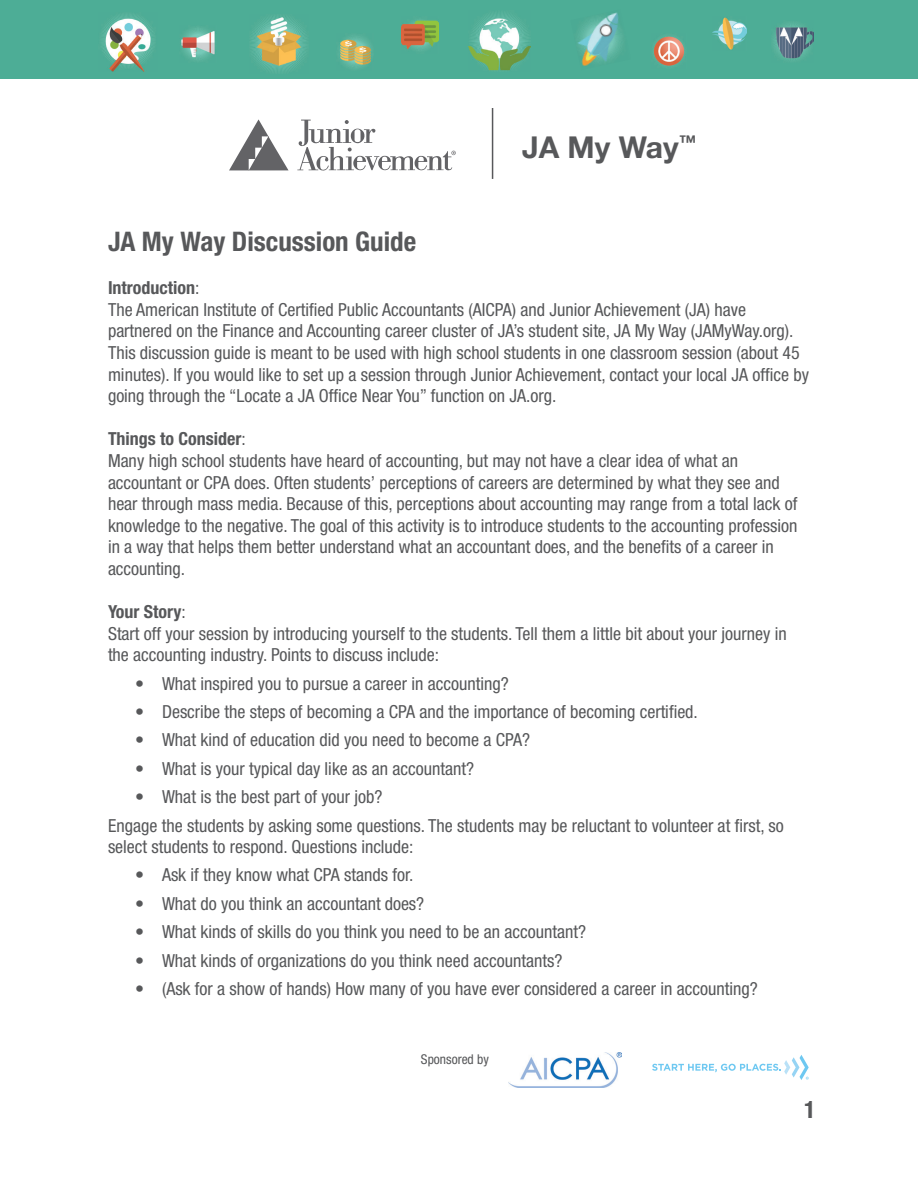
<style>
.page{position:relative;width:918px;height:1188px;background:#fff}
.page>*{position:absolute;margin:0;border:0;box-sizing:border-box;transform-origin:0 0}
.t1{font:700 30px "Helvetica Neue";color:#57585a}
.t2{font:700 condensed 27px "Helvetica Neue";color:#57585a}
.t3{font:700 condensed 24px "Helvetica Neue";color:#57585a}
.t4{font:condensed 18px/21.6px "Helvetica Neue";color:#57585a}
.t5{font:700 condensed 18px "Helvetica Neue";color:#57585a}
.t6{font:condensed 13.5px "Helvetica Neue";color:#57585a}
.s1{font-weight:400}
</style>
<div class="page">
<svg style="left:652px;top:1055px;width:157px;height:25px"></svg>
<img style="left:508px;top:1052px;width:114px;height:36px">
<div style="left:0;top:0;width:918px;height:79px;background:#4dad96"></div>
<img style="left:577px;top:12px;width:45px;height:54px">
<img style="left:181px;top:27px;width:34px;height:34px">
<img style="left:712px;top:17px;width:34px;height:33px">
<img style="left:469px;top:13px;width:61px;height:58px">
<img style="left:653px;top:36px;width:32px;height:31px">
<img style="left:251px;top:16px;width:56px;height:56px">
<img style="left:402px;top:19px;width:36px;height:32px">
<img style="left:339px;top:35px;width:34px;height:34px">
<img style="left:773px;top:23px;width:41px;height:38px">
<img style="left:101px;top:14px;width:53px;height:57px">
<svg style="left:297px;top:120px;width:159px;height:51px"></svg>
<svg style="left:229px;top:120px;width:59px;height:50px"></svg>
<hr style="left:492px;top:108px;width:1px;height:71px;background:#57585a">
<p class="t1" style="left:522px;top:124px;width:176px">JA My Way<sup>™</sup></p>
<p class="t2" style="left:108px;top:225px;width:310px">JA My Way Discussion Guide</p>
<p class="t5" style="left:108px;top:277px;width:93px">Introduction<span class="s1">:</span></p>
<p class="t4" style="left:108px;top:299px;width:703px">The American Institute of Certified Public Accountants (AICPA) and Junior Achievement (JA) have partnered on the Finance and Accounting career cluster of JA’s student site, JA My Way (JAMyWay.org).<br>This discussion guide is meant to be used with high school students in one classroom session (about 45 minutes). If you would like to set up a session through Junior Achievement, contact your local JA office by going through the “Locate a JA Office Near You” function on JA.org.</p>
<p class="t5" style="left:108px;top:428px;width:139px">Things to Consider<span class="s1">:</span></p>
<p class="t4" style="left:108px;top:450px;width:691px">Many high school students have heard of accounting, but may not have a clear idea of what an accountant or CPA does. Often students’ perceptions of careers are determined by what they see and hear through mass media. Because of this, perceptions about accounting may range from a total lack of knowledge to the negative. The goal of this activity is to introduce students to the accounting profession in a way that helps them better understand what an accountant does, and the benefits of a career in accounting.</p>
<p class="t5" style="left:108px;top:601px;width:79px">Your Story<span class="s1">:</span></p>
<p class="t4" style="left:108px;top:623px;width:680px">Start off your session by introducing yourself to the students. Tell them a little bit about your journey in the accounting industry. Points to discuss include:</p>
<p class="t4" style="left:135px;top:672px;width:375px">• What inspired you to pursue a career in accounting?</p>
<p class="t4" style="left:135px;top:701px;width:564px">• Describe the steps of becoming a CPA and the importance of becoming certified.</p>
<p class="t4" style="left:135px;top:729px;width:397px">• What kind of education did you need to become a CPA?</p>
<p class="t4" style="left:135px;top:758px;width:341px">• What is your typical day like as an accountant?</p>
<p class="t4" style="left:135px;top:786px;width:249px">• What is the best part of your job?</p>
<p class="t4" style="left:108px;top:814px;width:677px">Engage the students by asking some questions. The students may be reluctant to volunteer at first, so select students to respond. Questions include:</p>
<p class="t4" style="left:135px;top:864px;width:280px">• Ask if they know what CPA stands for.</p>
<p class="t4" style="left:135px;top:893px;width:291px">• What do you think an accountant does?</p>
<p class="t4" style="left:135px;top:921px;width:453px">• What kinds of skills do you think you need to be an accountant?</p>
<p class="t4" style="left:135px;top:949px;width:429px">• What kinds of organizations do you think need accountants?</p>
<p class="t4" style="left:135px;top:978px;width:624px">• (Ask for a show of hands) How many of you have ever considered a career in accounting?</p>
<p class="t6" style="left:421px;top:1051px;width:69px">Sponsored by</p>
<p class="t3" style="left:804px;top:1095px;width:13px">1</p>
</div>
